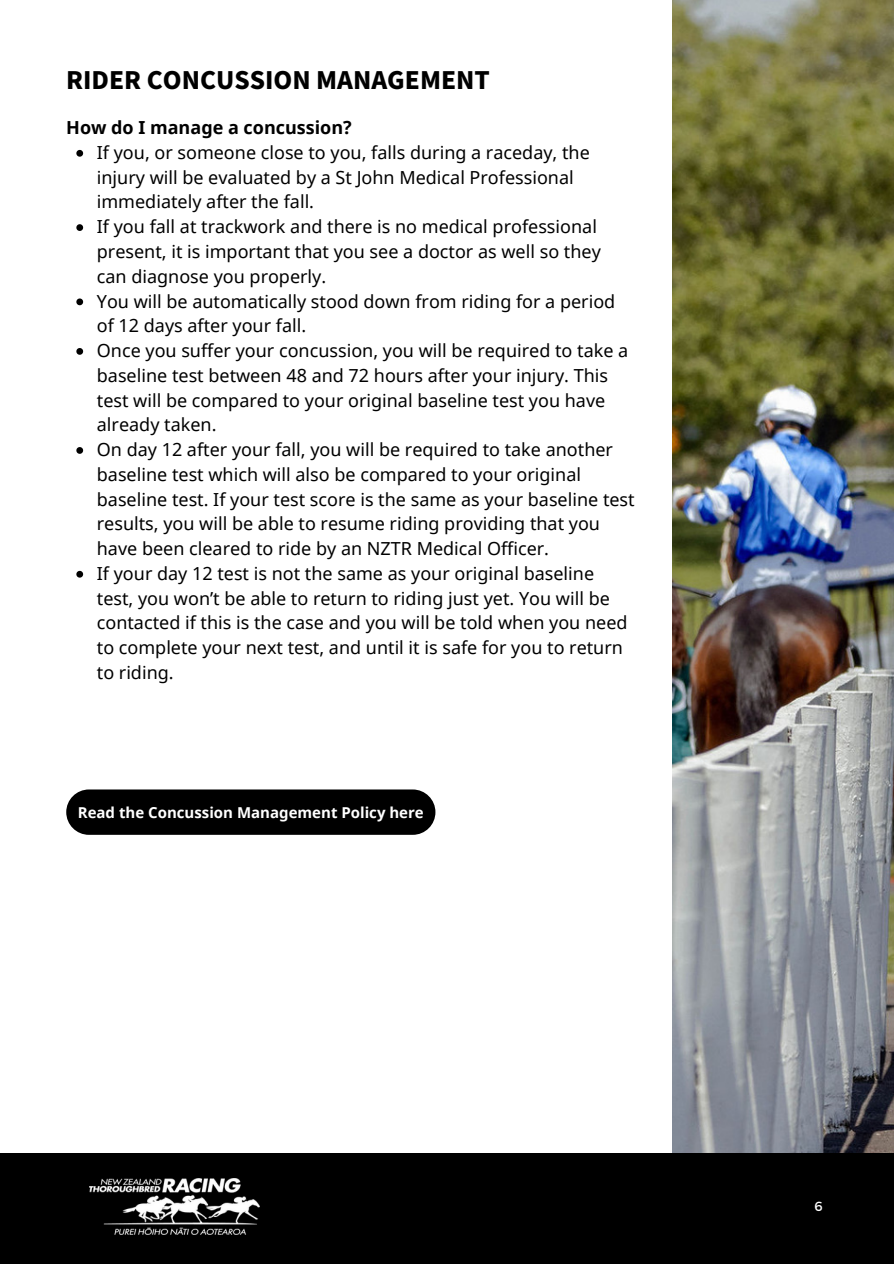
<style>
.page{position:relative;width:894px;height:1264px;background:#fff}
.page>*{position:absolute;margin:0;border:0;box-sizing:border-box;transform-origin:0 0}
.t1{font:900 24px "Noto Sans JP";color:#000}
.t2{font:18px/24.8px "Noto Sans";color:#000}
.t3{font:700 18px "Noto Sans";color:#000}
.t4{font:700 15px "Noto Sans";color:#fff}
.t5{font:13.2px "Montserrat";color:#fff}
</style>
<div class="page">
<img style="left:672px;top:0;width:221px;height:1153px">
<div style="left:0;top:1153px;width:893px;height:110px;background:#000"></div>
<img style="left:89px;top:1178px;width:170px;height:56px">
<svg style="left:76px;top:150px;width:7px;height:7px"></svg>
<svg style="left:76px;top:224px;width:7px;height:7px"></svg>
<svg style="left:76px;top:298px;width:7px;height:7px"></svg>
<svg style="left:76px;top:348px;width:7px;height:7px"></svg>
<svg style="left:76px;top:447px;width:7px;height:7px"></svg>
<svg style="left:76px;top:571px;width:7px;height:6px"></svg>
<div style="left:66px;top:789px;width:369px;height:45px;background:#000;border-radius:23px"></div>
<h1 class="t1" style="left:66px;top:61px;width:425px">RIDER CONCUSSION MANAGEMENT</h1>
<p class="t3" style="left:66px;top:115px;width:287px">How do I manage a concussion?</p>
<p class="t2" style="left:97px;top:139px;width:539px">If you, or someone close to you, falls during a raceday, the injury will be evaluated by a St John Medical Professional immediately after the fall.<br>If you fall at trackwork and there is no medical professional present, it is important that you see a doctor as well so they can diagnose you properly.<br>You will be automatically stood down from riding for a period of 12 days after your fall.<br>Once you suffer your concussion, you will be required to take a baseline test between 48 and 72 hours after your injury. This test will be compared to your original baseline test you have already taken.<br>On day 12 after your fall, you will be required to take another baseline test which will also be compared to your original baseline test. If your test score is the same as your baseline test results, you will be able to resume riding providing that you have been cleared to ride by an NZTR Medical Officer.<br>If your day 12 test is not the same as your original baseline test, you won’t be able to return to riding just yet. You will be contacted if this is the case and you will be told when you need to complete your next test, and until it is safe for you to return to riding.</p>
<p class="t4" style="left:78px;top:801px;width:347px">Read the Concussion Management Policy here</p>
<p class="t5" style="left:814px;top:1197px;width:10px">6</p>
</div>
